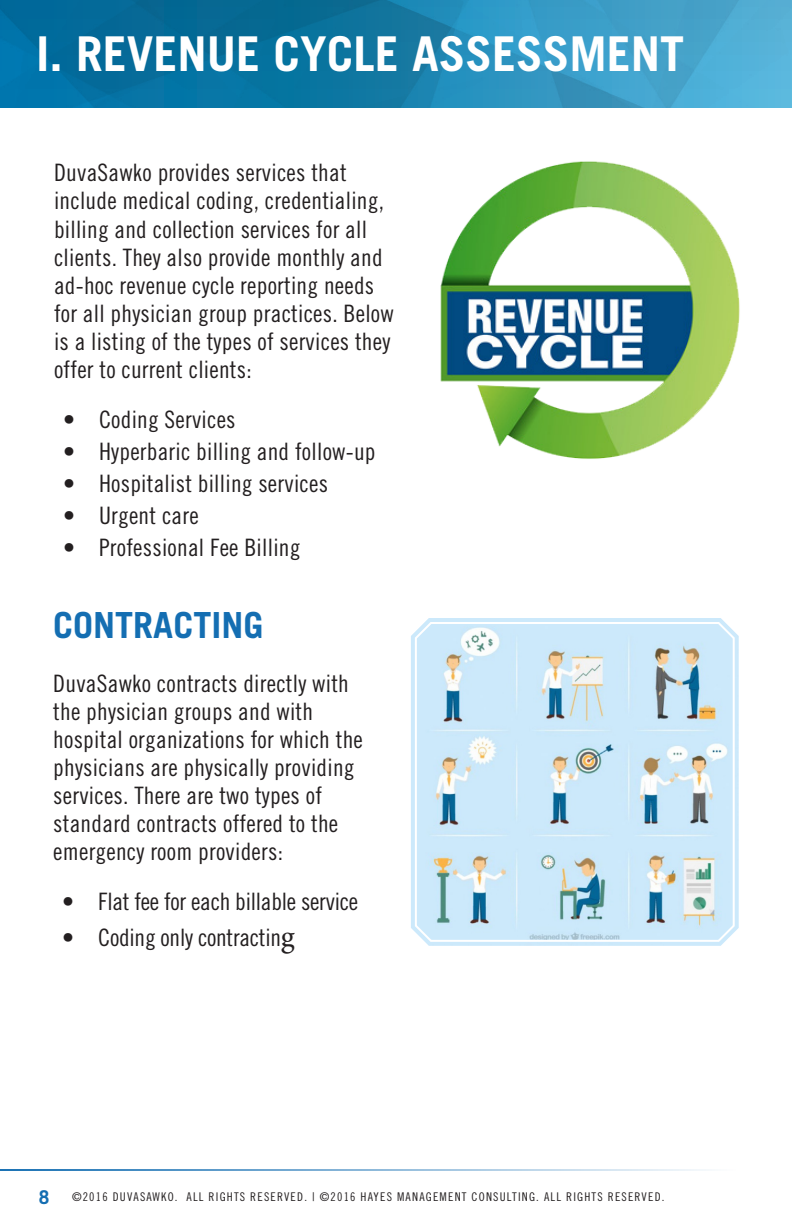
<style>
.page{position:relative;width:792px;height:1224px;background:#fff}
.page>*{position:absolute;margin:0;border:0;box-sizing:border-box;transform-origin:0 0}
.t1{font:700 48px "Trade Gothic LT Std";color:#fff}
.t2{font:700 36px "Trade Gothic LT Std";color:#146eb2}
.t3{font:24px/28px "Trade Gothic LT Std Cn 18";letter-spacing:.01em;color:#231f20}
.t4{font:24px "Trade Gothic LT Std Cn 18";letter-spacing:-.01em;color:#231f20}
.t5{font:12px "Trade Gothic LT Std Cn 18";letter-spacing:.1em;color:#231f20}
.s1{font-family:"Minion Pro";font-size:30px}
.s2{font-family:"Trade Gothic LT Std";font-weight:700;font-size:19px;color:#146eb2}
</style>
<div class="page">
<img style="left:440px;top:161px;width:300px;height:298px">
<svg style="left:411px;top:618px;width:328px;height:328px"></svg>
<svg style="left:414px;top:620px;width:322px;height:323px"></svg>
<img style="left:0;top:0;width:792px;height:107px">
<hr style="left:0;top:1169px;width:738px;height:2px;background:#146eb2">
<p class="t1" style="left:36px;top:24px;width:650px">I. REVENUE CYCLE ASSESSMENT</p>
<p class="t3" style="left:54px;top:159px;width:341px">DuvaSawko provides services that include medical coding, credentialing, billing and collection services for all clients . They also provide monthly and ad-hoc revenue cycle reporting needs for all physician group practices . Below is a listing of the types of services they offer to current clients:</p>
<p class="t3" style="left:63px;top:405px;width:174px">• Coding Services</p>
<p class="t3" style="left:63px;top:437px;width:314px">• Hyperbaric billing and follow-up</p>
<p class="t3" style="left:63px;top:469px;width:267px">• Hospitalist billing services</p>
<p class="t3" style="left:63px;top:501px;width:137px">• Urgent care</p>
<p class="t3" style="left:63px;top:533px;width:239px">• Professional Fee Billing</p>
<p class="t2" style="left:53px;top:603px;width:212px">CONTRACTING</p>
<p class="t3" style="left:53px;top:669px;width:311px">DuvaSawko contracts directly with the physician groups and with hospital organizations for which the physicians are physically providing services . There are two types of standard contracts offered to the emergency room providers:</p>
<p class="t4" style="left:62px;top:887px;width:298px">• Flat fee for each billable service</p>
<p class="t4" style="left:62px;top:923px;width:234px">• Coding only contractin<span class="s1">g</span></p>
<p class="t5" style="left:39px;top:1190px;width:627px"><span class="s2">8</span> ©2016 DUVASAWKO. ALL RIGHTS RESERVED. | ©2016 HAYES MANAGEMENT CONSULTING. ALL RIGHTS RESERVED.</p>
</div>
